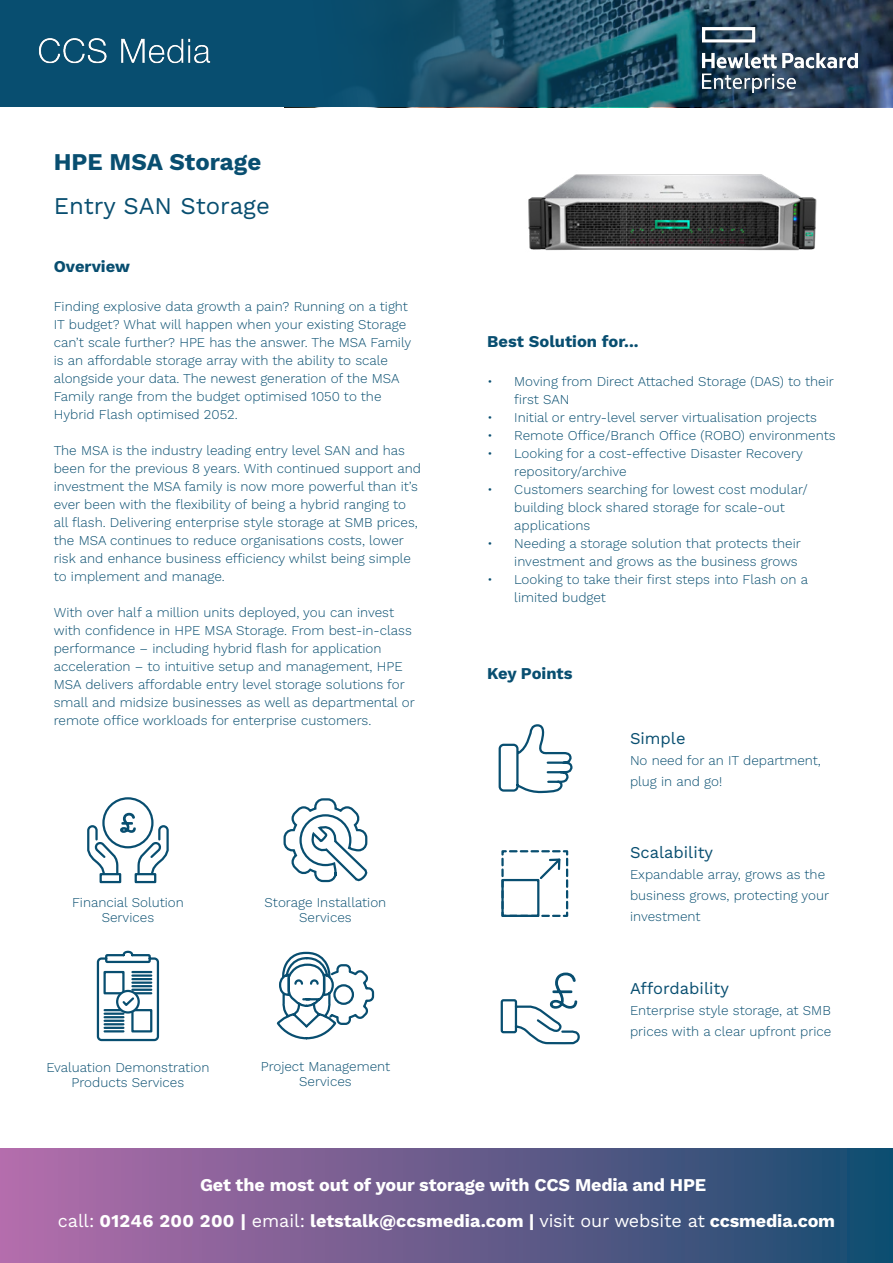
<style>
.page{position:relative;width:893px;height:1263px;background:#fff}
.page>*{position:absolute;margin:0;border:0;box-sizing:border-box;transform-origin:0 0}
.t1{font:24px "Work Sans";color:#084e70}
.t2{font:700 24px "Work Sans";color:#084e70}
.t3{font:700 18px "Work Sans";letter-spacing:-.01em;color:#fff}
.t4{font:700 16.5px "Work Sans";color:#084e70}
.t5{font:16.5px "Work Sans";color:#084e70}
.t6{font:300 13.5px/18px "Work Sans";color:#084e70}
.s1{font-weight:400}
</style>
<div class="page">
<img style="left:528px;top:174px;width:289px;height:77px">
<svg style="left:498px;top:724px;width:75px;height:70px"></svg>
<svg style="left:500px;top:972px;width:80px;height:73px"></svg>
<div style="left:100px;top:873px;width:21px;height:10px;border:2px solid #084e70"></div>
<div style="left:135px;top:873px;width:21px;height:10px;border:2px solid #084e70"></div>
<svg style="left:87px;top:797px;width:82px;height:79px"></svg>
<svg style="left:283px;top:798px;width:85px;height:85px"></svg>
<svg style="left:96px;top:950px;width:64px;height:92px"></svg>
<svg style="left:276px;top:951px;width:99px;height:89px"></svg>
<svg style="left:501px;top:850px;width:68px;height:67px"></svg>
<svg style="left:0;top:0;width:893px;height:107px;background:#18506a"></svg>
<img style="left:10px;top:15px;width:219px;height:73px">
<img style="left:702px;top:28px;width:155px;height:65px">
<div style="left:0;top:1148px;width:893px;height:115px;background:linear-gradient(to right,#b76cab,#174c6f)"></div>
<p class="t2" style="left:54px;top:144px;width:209px">HPE MSA Storage</p>
<p class="t1" style="left:54px;top:188px;width:218px">Entry SAN Storage</p>
<p class="t4" style="left:54px;top:254px;width:78px">Overview</p>
<p class="t6" style="left:54px;top:297px;width:359px">Finding explosive data growth a pain? Running on a tight IT budget? What will happen when your existing Storage can’t scale further? HPE has the answer. The MSA Family is an affordable storage array with the ability to scale alongside your data. The newest generation of the MSA Family range from the budget optimised 1050 to the Hybrid Flash optimised 2052.</p>
<p class="t6" style="left:54px;top:441px;width:369px">The MSA is the industry leading entry level SAN and has been for the previous 8 years. With continued support and investment the MSA family is now more powerful than it’s ever been with the flexibility of being a hybrid ranging to all flash. Delivering enterprise style storage at SMB prices, the MSA continues to reduce organisations costs, lower risk and enhance business efficiency whilst being simple to implement and manage.</p>
<p class="t6" style="left:54px;top:603px;width:362px">With over half a million units deployed, you can invest with confidence in HPE MSA Storage. From best-in-class performance – including hybrid flash for application acceleration – to intuitive setup and management, HPE MSA delivers affordable entry level storage solutions for small and midsize businesses as well as departmental or remote office workloads for enterprise customers.</p>
<p class="t6" style="left:72px;top:894px;width:113px;line-height:15px;text-align:center">Financial Solution<br>Services</p>
<p class="t6" style="left:265px;top:894px;width:123px;line-height:15px;text-align:center">Storage Installation<br>Services</p>
<p class="t6" style="left:46px;top:1057px;width:164px">Evaluation Demonstration</p>
<p class="t6" style="left:72px;top:1072px;width:114px">Products Services</p>
<p class="t6" style="left:261px;top:1058px;width:131px;line-height:15px;text-align:center">Project Management<br>Services</p>
<p class="t4" style="left:487px;top:329px;width:153px">Best Solution for...</p>
<p class="t6" style="left:514px;top:372px;width:321px;text-indent:-27px">• Moving from Direct Attached Storage (DAS) to their first SAN</p>
<p class="t6" style="left:487px;top:408px;width:331px">• Initial or entry-level server virtualisation projects</p>
<p class="t6" style="left:487px;top:426px;width:350px">• Remote Office/Branch Office (ROBO) environments</p>
<p class="t6" style="left:514px;top:444px;width:290px;text-indent:-27px">• Looking for a cost-effective Disaster Recovery repository/archive</p>
<p class="t6" style="left:514px;top:480px;width:295px;text-indent:-27px">• Customers searching for lowest cost modular/ building block shared storage for scale-out applications</p>
<p class="t6" style="left:487px;top:534px;width:315px;text-align:right">• Needing a storage solution that protects their investment and grows as the business grows</p>
<p class="t6" style="left:514px;top:570px;width:295px;text-indent:-27px">• Looking to take their first steps into Flash on a limited budget</p>
<p class="t4" style="left:487px;top:660px;width:87px">Key Points</p>
<p class="t5" style="left:630px;top:726px;width:57px">Simple</p>
<p class="t6" style="left:630px;top:749px;width:192px;line-height:21px">No need for an IT department, plug in and go!</p>
<p class="t5" style="left:630px;top:839px;width:85px">Scalability</p>
<p class="t6" style="left:630px;top:864px;width:197px">Expandable array, grows as the</p>
<p class="t6" style="left:630px;top:885px;width:201px">business grows, protecting your</p>
<p class="t6" style="left:630px;top:906px;width:72px">investment</p>
<p class="t5" style="left:630px;top:975px;width:100px">Affordability</p>
<p class="t6" style="left:630px;top:1001px;width:202px">Enterprise style storage, at SMB</p>
<p class="t6" style="left:630px;top:1022px;width:203px">prices with a clear upfront price</p>
<h2 class="t3" style="left:200px;top:1171px;width:508px">Get the most out of your storage with CCS Media and HPE</h2>
<h2 class="t3" style="left:58px;top:1207px;width:779px"><span class="s1">call:</span> 01246 200 200 | <span class="s1">email:</span> letstalk@ccsmedia.com | <span class="s1">visit our website at</span> ccsmedia.com</h2>
</div>
